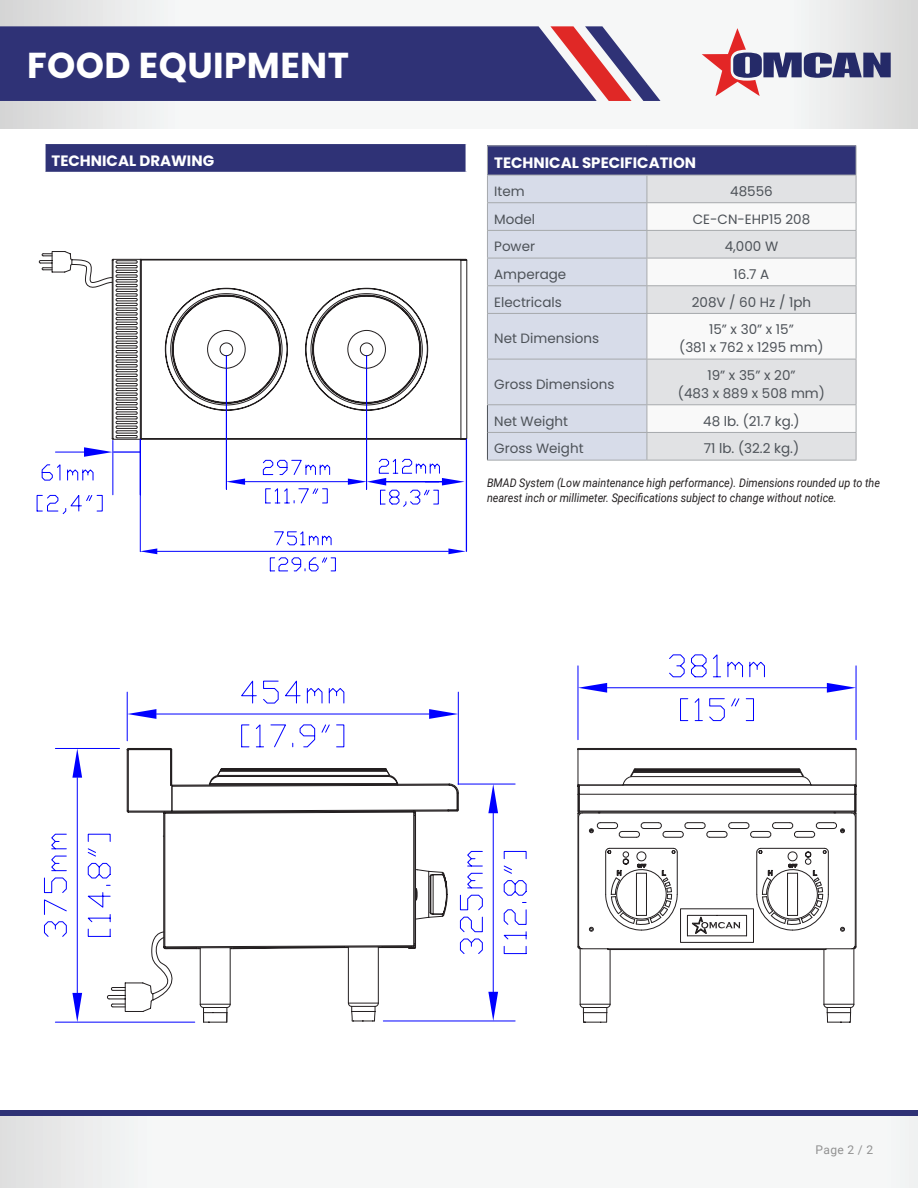
<style>
.page{position:relative;width:918px;height:1188px;background:#fff}
.page>*{position:absolute;margin:0;border:0;box-sizing:border-box;transform-origin:0 0}
.t1{font:700 36px "Poppins";letter-spacing:.01em;color:#fff}
.t2{font:700 15px "Poppins";color:#fff}
.t3{font:13.5px "Poppins";color:#4d5258}
.t4{font:italic 12px/14.4px "Roboto";color:#231f20;scale:.9 1}
.t5{font:12px "Roboto";color:#919191}
</style>
<div class="page">
<div style="left:0;top:1115px;width:918px;height:73px;background:linear-gradient(to right,#eff0f0,#f9fafa)"></div>
<svg style="left:0;top:0;width:918px;height:129px"></svg>
<div style="left:0;top:26px;width:550px;height:75px;background:#2f3276"></div>
<svg style="left:550px;top:26px;width:110px;height:75px"></svg>
<div style="left:0;top:1110px;width:918px;height:5px;background:#2f3276"></div>
<svg style="left:702px;top:28px;width:189px;height:68px"></svg>
<div style="left:487px;top:146px;width:369px;height:29px;background:#2f3276"></div>
<div style="left:488px;top:176px;width:159px;height:284px;background:#d7dce9"></div>
<div style="left:648px;top:176px;width:208px;height:284px;background:#e1e2e4"></div>
<svg style="left:648px;top:203px;width:208px;height:229px"></svg>
<hr style="left:487px;top:175px;width:160px;height:1px;background:#a6a9ac">
<hr style="left:647px;top:175px;width:209px;height:1px;background:#a6a9ac">
<hr style="left:487px;top:202px;width:160px;height:1px;background:#a6a9ac">
<hr style="left:647px;top:202px;width:209px;height:1px;background:#a6a9ac">
<hr style="left:487px;top:230px;width:160px;height:1px;background:#a6a9ac">
<hr style="left:647px;top:230px;width:209px;height:1px;background:#a6a9ac">
<hr style="left:487px;top:258px;width:160px;height:1px;background:#a6a9ac">
<hr style="left:647px;top:258px;width:209px;height:1px;background:#a6a9ac">
<hr style="left:487px;top:285px;width:160px;height:1px;background:#a6a9ac">
<hr style="left:647px;top:285px;width:209px;height:1px;background:#a6a9ac">
<svg style="left:647px;top:175px;width:1px;height:138px"></svg>
<hr style="left:487px;top:313px;width:160px;height:1px;background:#a6a9ac">
<hr style="left:647px;top:313px;width:209px;height:1px;background:#a6a9ac">
<hr style="left:647px;top:314px;width:1px;height:45px;background:#a6a9ac">
<hr style="left:487px;top:359px;width:160px;height:1px;background:#a6a9ac">
<hr style="left:647px;top:359px;width:209px;height:1px;background:#a6a9ac">
<hr style="left:647px;top:359px;width:1px;height:45px;background:#a6a9ac">
<hr style="left:487px;top:404px;width:160px;height:1px;background:#a6a9ac">
<hr style="left:647px;top:404px;width:209px;height:1px;background:#a6a9ac">
<hr style="left:488px;top:432px;width:159px;height:1px;background:#a6a9ac">
<hr style="left:647px;top:432px;width:209px;height:1px;background:#a6a9ac">
<svg style="left:647px;top:405px;width:1px;height:55px"></svg>
<hr style="left:487px;top:460px;width:160px;height:1px;background:#a6a9ac">
<hr style="left:647px;top:460px;width:209px;height:1px;background:#a6a9ac">
<hr style="left:487px;top:145px;width:160px;height:1px;background:#a6a9ac">
<hr style="left:647px;top:145px;width:209px;height:1px;background:#a6a9ac">
<svg style="left:487px;top:146px;width:1px;height:167px"></svg>
<svg style="left:856px;top:146px;width:1px;height:167px"></svg>
<hr style="left:487px;top:314px;width:1px;height:45px;background:#a6a9ac">
<hr style="left:856px;top:314px;width:1px;height:45px;background:#a6a9ac">
<hr style="left:487px;top:359px;width:1px;height:45px;background:#a6a9ac">
<hr style="left:856px;top:359px;width:1px;height:45px;background:#a6a9ac">
<svg style="left:856px;top:405px;width:1px;height:55px"></svg>
<svg style="left:487px;top:405px;width:1px;height:55px"></svg>
<div style="left:45px;top:143px;width:421px;height:30px;background:#2f3276"></div>
<hr style="left:44px;top:172px;width:423px;height:1px;background:#fff">
<hr style="left:44px;top:143px;width:423px;height:1px;background:#fff">
<hr style="left:44px;top:144px;width:2px;height:28px;background:#fff">
<svg style="left:577px;top:748px;width:280px;height:36px"></svg>
<svg style="left:630px;top:768px;width:174px;height:10px"></svg>
<hr style="left:633px;top:772px;width:168px;height:1px;background:#231f20">
<hr style="left:578px;top:666px;width:1px;height:74px;background:#00f">
<hr style="left:856px;top:666px;width:1px;height:74px;background:#00f">
<hr style="left:607px;top:687px;width:220px;height:1px;background:#00f">
<svg style="left:578px;top:683px;width:29px;height:10px"></svg>
<svg style="left:827px;top:683px;width:29px;height:10px"></svg>
<svg style="left:668px;top:654px;width:97px;height:67px"></svg>
<hr style="left:55px;top:748px;width:65px;height:1px;background:#00f">
<hr style="left:55px;top:1022px;width:140px;height:1px;background:#00f">
<hr style="left:77px;top:778px;width:1px;height:215px;background:#00f">
<svg style="left:72px;top:749px;width:10px;height:29px"></svg>
<svg style="left:44px;top:783px;width:472px;height:239px"></svg>
<svg style="left:488px;top:1001px;width:10px;height:20px"></svg>
<svg style="left:459px;top:783px;width:68px;height:125px"></svg>
<svg style="left:107px;top:680px;width:352px;height:343px"></svg>
<svg style="left:151px;top:908px;width:376px;height:93px"></svg>
<svg style="left:577px;top:784px;width:280px;height:239px"></svg>
<svg style="left:51px;top:251px;width:416px;height:189px"></svg>
<svg style="left:39px;top:253px;width:103px;height:187px"></svg>
<svg style="left:42px;top:464px;width:52px;height:17px"></svg>
<svg style="left:37px;top:494px;width:66px;height:20px"></svg>
<hr style="left:140px;top:440px;width:1px;height:112px;background:#00f">
<hr style="left:113px;top:440px;width:1px;height:55px;background:#00f">
<svg style="left:55px;top:447px;width:58px;height:10px"></svg>
<hr style="left:114px;top:451px;width:26px;height:2px;background:#00f">
<hr style="left:466px;top:439px;width:1px;height:112px;background:#00f">
<hr style="left:157px;top:551px;width:291px;height:1px;background:#00f">
<svg style="left:448px;top:548px;width:18px;height:6px"></svg>
<svg style="left:140px;top:548px;width:17px;height:6px"></svg>
<svg style="left:270px;top:531px;width:66px;height:40px"></svg>
<hr style="left:366px;top:356px;width:1px;height:133px;background:#00f">
<hr style="left:226px;top:356px;width:1px;height:133px;background:#00f">
<hr style="left:245px;top:481px;width:103px;height:1px;background:#00f">
<svg style="left:227px;top:479px;width:18px;height:6px"></svg>
<svg style="left:263px;top:460px;width:67px;height:44px"></svg>
<svg style="left:348px;top:458px;width:117px;height:49px"></svg>
<p class="t1" style="left:27px;top:45px;width:323px">FOOD EQUIPMENT</p>
<p class="t2" style="left:52px;top:152px;width:164px">TECHNICAL DRAWING</p>
<p class="t2" style="left:494px;top:154px;width:203px">TECHNICAL SPECIFICATION</p>
<p class="t3" style="left:494px;top:183px;width:32px">Item</p>
<p class="t3" style="left:730px;top:183px;width:44px">48556</p>
<p class="t3" style="left:494px;top:211px;width:43px">Model</p>
<p class="t3" style="left:693px;top:211px;width:119px">CE-CN-EHP15 208</p>
<p class="t3" style="left:494px;top:239px;width:42px">Power</p>
<p class="t3" style="left:725px;top:239px;width:55px">4,000 W</p>
<p class="t3" style="left:494px;top:266px;width:74px">Amperage</p>
<p class="t3" style="left:734px;top:266px;width:37px">16.7 A</p>
<p class="t3" style="left:494px;top:294px;width:69px">Electricals</p>
<p class="t3" style="left:692px;top:294px;width:121px">208V / 60 Hz / 1ph</p>
<p class="t3" style="left:494px;top:331px;width:106px">Net Dimensions</p>
<p class="t3" style="left:709px;top:322px;width:86px">15” x 30” x 15”</p>
<p class="t3" style="left:679px;top:340px;width:146px">(381 x 762 x 1295 mm)</p>
<p class="t3" style="left:494px;top:376px;width:122px">Gross Dimensions</p>
<p class="t3" style="left:707px;top:367px;width:90px">19” x 35” x 20”</p>
<p class="t3" style="left:678px;top:385px;width:149px">(483 x 889 x 508 mm)</p>
<p class="t3" style="left:494px;top:413px;width:75px">Net Weight</p>
<p class="t3" style="left:703px;top:413px;width:98px">48 lb. (21.7 kg.)</p>
<p class="t3" style="left:494px;top:441px;width:91px">Gross Weight</p>
<p class="t3" style="left:704px;top:441px;width:97px">71 lb. (32.2 kg.)</p>
<p class="t4" style="left:487px;top:476px;width:438px">BMAD System (Low maintenance high performance). Dimensions rounded up to the nearest inch or millimeter. Specifications subject to change without notice.</p>
<p class="t5" style="left:816px;top:1141px;width:59px">Page 2 / 2</p>
</div>
